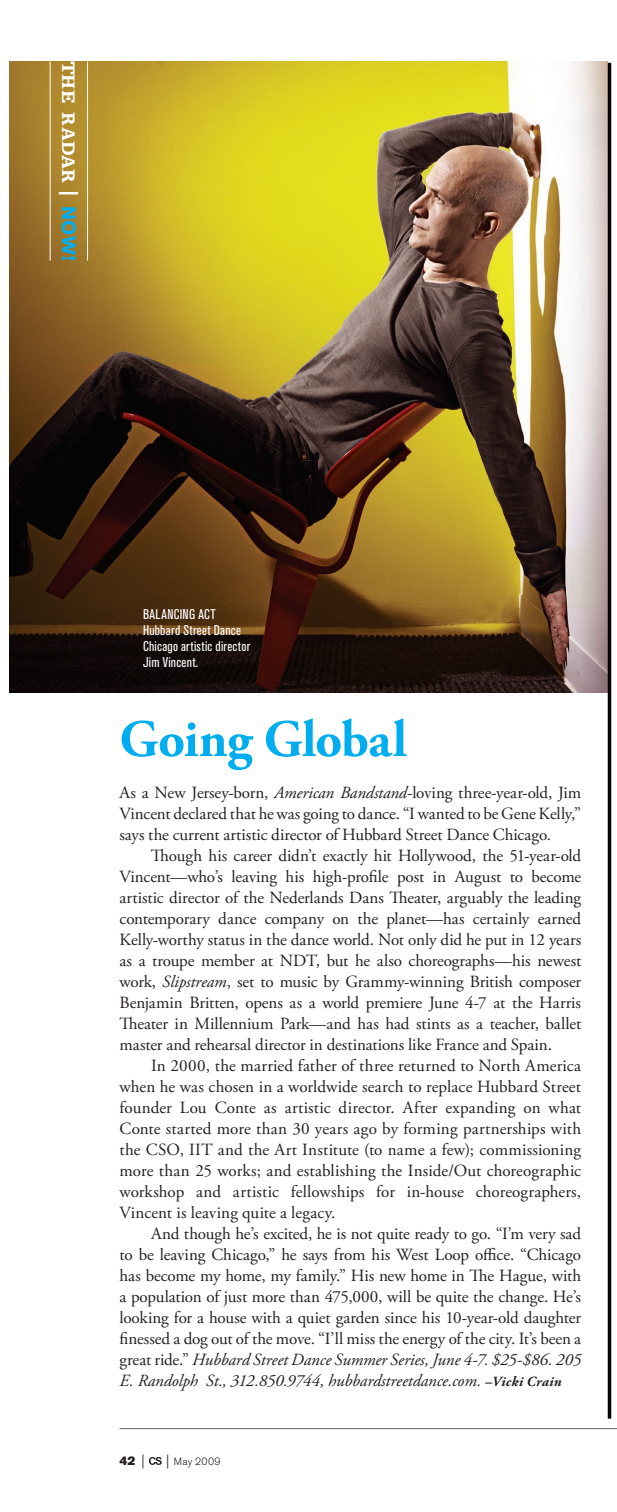
<style>
.page{position:relative;width:617px;height:1512px;background:#fff}
.page>*{position:absolute;margin:0;border:0;box-sizing:border-box;transform-origin:0 0}
.t1{font:700 52.5px "Adobe Garamond Pro";letter-spacing:-.01em;color:#00aeef}
.t2{font:900 19.25px "Egyptienne F";letter-spacing:.005em;color:#fff}
.t3{font:17.15px/21px "Adobe Garamond Pro";letter-spacing:-.005em;color:#231f20;text-align:justify}
.t4{font:condensed 14px/15.8px "Akzidenz Grotesk BE";letter-spacing:.02em;color:#fff}
.t5{font:12.25px "Akzidenz Grotesk BE Super";color:#231f20}
.t6{font:300 10.5px "Akzidenz Grotesk BE";letter-spacing:.025em;color:#231f20}
.s1{font-family:"Akzidenz Grotesk BE";font-weight:700}
.s2{font-family:"Akzidenz Grotesk BE";font-weight:700;color:#00aeef}
.s3{font-style:italic}
.s4{font-weight:700;font-style:italic;font-size:14px}
.s5{font-family:"Akzidenz Grotesk BE";font-weight:300;font-stretch:expanded;font-size:14px}
.s6{font-stretch:expanded;font-size:14px}
</style>
<div class="page">
<hr style="left:119px;top:1428px;width:498px;height:1px;background:#666">
<img style="left:9px;top:62px;width:599px;height:631px">
<svg style="left:149px;top:1457px;width:13px;height:8px"></svg>
<hr style="left:608px;top:63px;width:3px;height:1355px;background:#080407">
<hr style="left:50px;top:62px;width:1px;height:199px;background:#fff">
<hr style="left:87px;top:62px;width:1px;height:199px;background:#fff">
<p class="t2" style="left:80px;top:61px;width:202px;rotate:90deg">THE RADAR <span class="s1">|</span> <span class="s2">NOW!</span></p>
<p class="t4" style="left:143px;top:608px;width:109px">BALANCING ACT<br>Hubbard Street Dance<br>Chicago artistic director<br>Jim Vincent.</p>
<h1 class="t1" style="left:119px;top:719px;width:289px">Going Global</h1>
<p class="t3" style="left:119px;top:783px;width:463px">As a New Jersey-born, <span class="s3">American Bandstand</span>-loving three-year-old, Jim Vincent declared that he was going to dance. “I wanted to be Gene Kelly,” says the current artistic director of Hubbard Street Dance Chicago.</p>
<p class="t3" style="left:119px;top:846px;width:463px;text-indent:31px">-ough his career didn’t exactly hit Hollywood, the 51-year-old Vincent—who’s leaving his high-profile post in August to become artistic director of the Nederlands Dans -eater, arguably the leading contemporary dance company on the planet—has certainly earned Kelly-worthy status in the dance world. Not only did he put in 12 years as a troupe member at NDT, but he also choreographs—his newest work, <span class="s3">Slipstream</span>, set to music by Grammy-winning British composer Benjamin Britten, opens as a world premiere June 4-7 at the Harris -eater in Millennium Park—and has had stints as a teacher, ballet master and rehearsal director in destinations like France and Spain.</p>
<p class="t3" style="left:120px;top:1056px;width:463px;text-indent:31px">In 2000, the married father of three returned to North America when he was chosen in a worldwide search to replace Hubbard Street founder Lou Conte as artistic director. After expanding on what Conte started more than 30 years ago by forming partnerships with the CSO, IIT and the Art Institute (to name a few); commissioning more than 25 works; and establishing the Inside/Out choreographic workshop and artistic fellowships for in-house choreographers, Vincent is leaving quite a legacy.</p>
<p class="t3" style="left:120px;top:1224px;width:463px;text-indent:31px">And though he’s excited, he is not quite ready to go. “I’m very sad to be leaving Chicago,” he says from his West Loop office. “Chicago has become my home, my family.” His new home in -e Hague, with a population of just more than 475,000, will be quite the change. He’s looking for a house with a quiet garden since his 10-year-old daughter finessed a dog out of the move. “I’ll miss the energy of the city. It’s been a great ride.” <span class="s3">Hubbard Street Dance Summer Series, June 4-7. $25-$86. 205<br>E. Randolph St., 312.850.9744, hubbardstreetdance.com.</span> <span class="s4">–Vicki Crain</span></p>
<p class="t5" style="left:119px;top:1453px;width:27px">42 <span class="s5">|</span></p>
<p class="t6" style="left:166px;top:1457px;width:56px"><span class="s6">|</span> May 2009</p>
</div>
